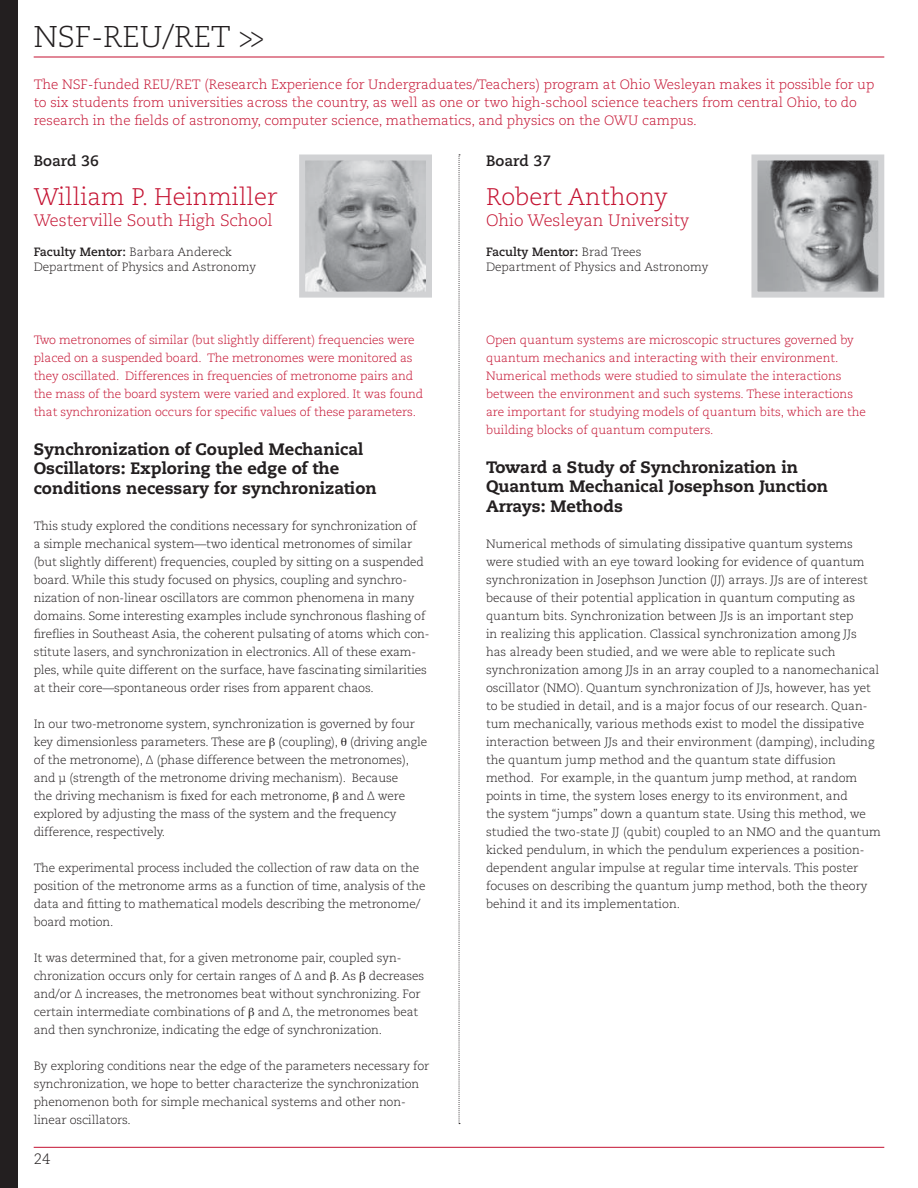
<style>
.page{position:relative;width:918px;height:1188px;background:#fff}
.page>*{position:absolute;margin:0;border:0;box-sizing:border-box;transform-origin:0 0}
.t1{font:300 30px "Caecilia LT Std";color:#231f20}
.t2{font:300 24px "Caecilia LT Std";color:#c41130}
.t3{font:800 16.5px/19.5px "Caecilia LT Std";color:#231f20}
.t4{font:300 16.5px "Caecilia LT Std";color:#c41130}
.t5{font:700 15px "Caecilia LT Std";color:#231f20}
.t6{font:300 15px "Caecilia LT Std";color:#231f20}
.t7{font:300 13.5px/18px "Caecilia LT Std";color:#c41130}
.t8{font:300 12px/18px "Caecilia LT Std";letter-spacing:-.01em;color:#231f20}
.t9{font:300 12px/18px "Caecilia LT Std";letter-spacing:-.01em;color:#c41130}
.s1{font-weight:700}
</style>
<div class="page">
<div style="left:0;top:0;width:17px;height:1188px;background:#231f20"></div>
<hr style="left:34px;top:57px;width:850px;height:1px;background:#c41130">
<hr style="left:34px;top:1147px;width:850px;height:1px;background:#c41130">
<img style="left:306px;top:161px;width:119px;height:130px">
<div style="left:299px;top:154px;width:133px;height:144px;border:6px solid #d1d2d4"></div>
<img style="left:758px;top:161px;width:119px;height:130px">
<div style="left:751px;top:154px;width:133px;height:144px;border:6px solid #d1d2d4"></div>
<svg style="left:459px;top:155px;width:1px;height:969px"></svg>
<h1 class="t1" style="left:34px;top:21px;width:232px">NSF-REU/RET &gt;&gt;</h1>
<p class="t7" style="left:34px;top:76px;width:842px">The NSF-funded REU/RET (Research Experience for Undergraduates/Teachers) program at Ohio Wesleyan makes it possible for up to six students from universities across the country, as well as one or two high-school science teachers from central Ohio, to do research in the fields of astronomy, computer science, mathematics, and physics on the OWU campus.</p>
<p class="t5" style="left:34px;top:153px;width:67px">Board 36</p>
<h2 class="t2" style="left:34px;top:185px;width:245px">William P. Heinmiller</h2>
<h3 class="t4" style="left:34px;top:212px;width:241px">Westerville South High School</h3>
<p class="t8" style="left:34px;top:245px;width:224px;line-height:15px"><span class="s1">Faculty Mentor:</span> Barbara Andereck<br>Department of Physics and Astronomy</p>
<p class="t9" style="left:34px;top:331px;width:391px">Two metronomes of similar (but slightly different) frequencies were placed on a suspended board. The metronomes were monitored as they oscillated. Differences in frequencies of metronome pairs and the mass of the board system were varied and explored. It was found that synchronization occurs for specific values of these parameters.</p>
<h3 class="t3" style="left:34px;top:440px;width:345px">Synchronization of Coupled Mechanical<br>Oscillators: Exploring the edge of the conditions necessary for synchronization</h3>
<p class="t8" style="left:34px;top:517px;width:397px">This study explored the conditions necessary for synchronization of<br>a simple mechanical system—two identical metronomes of similar (but slightly different) frequencies, coupled by sitting on a suspended board. While this study focused on physics, coupling and synchro&shy;nization of non-linear oscillators are common phenomena in many domains. Some interesting examples include synchronous flashing of fireflies in Southeast Asia, the coherent pulsating of atoms which con&shy;stitute lasers, and synchronization in electronics. All of these exam&shy;ples, while quite different on the surface, have fascinating similarities at their core—spontaneous order rises from apparent chaos.</p>
<p class="t8" style="left:34px;top:715px;width:395px">In our two-metronome system, synchronization is governed by four key dimensionless parameters. These are (coupling), (driving angle of the metronome), Δ (phase difference between the metronomes), and μ (strength of the metronome driving mechanism). Because<br>the driving mechanism is fixed for each metronome, and Δ were explored by adjusting the mass of the system and the frequency difference, respectively.</p>
<p class="t8" style="left:34px;top:859px;width:393px">The experimental process included the collection of raw data on the position of the metronome arms as a function of time, analysis of the data and fitting to mathematical models describing the metronome/ board motion.</p>
<p class="t8" style="left:34px;top:949px;width:392px">It was determined that, for a given metronome pair, coupled syn&shy;chronization occurs only for certain ranges of Δ and . As decreases and/or Δ increases, the metronomes beat without synchronizing. For certain intermediate combinations of and Δ, the metronomes beat and then synchronize, indicating the edge of synchronization.</p>
<p class="t8" style="left:34px;top:1057px;width:397px">By exploring conditions near the edge of the parameters necessary for synchronization, we hope to better characterize the synchronization phenomenon both for simple mechanical systems and other non&shy;linear oscillators.</p>
<p class="t6" style="left:34px;top:1152px;width:18px">24</p>
<p class="t5" style="left:486px;top:153px;width:67px">Board 37</p>
<h2 class="t2" style="left:486px;top:185px;width:183px">Robert Anthony</h2>
<h3 class="t4" style="left:486px;top:212px;width:205px">Ohio Wesleyan University</h3>
<p class="t8" style="left:486px;top:245px;width:224px;line-height:15px"><span class="s1">Faculty Mentor:</span> Brad Trees<br>Department of Physics and Astronomy</p>
<p class="t9" style="left:486px;top:331px;width:382px">Open quantum systems are microscopic structures governed by quantum mechanics and interacting with their environment.<br>Numerical methods were studied to simulate the interactions between the environment and such systems. These interactions are important for studying models of quantum bits, which are the building blocks of quantum computers.</p>
<h3 class="t3" style="left:486px;top:458px;width:344px">Toward a Study of Synchronization in<br>Quantum Mechanical Josephson Junction<br>Arrays: Methods</h3>
<p class="t8" style="left:486px;top:535px;width:396px">Numerical methods of simulating dissipative quantum systems were studied with an eye toward looking for evidence of quantum synchronization in Josephson Junction (JJ) arrays. JJs are of interest because of their potential application in quantum computing as quantum bits. Synchronization between JJs is an important step<br>in realizing this application. Classical synchronization among JJs<br>has already been studied, and we were able to replicate such synchronization among JJs in an array coupled to a nanomechanical oscillator (NMO). Quantum synchronization of JJs, however, has yet to be studied in detail, and is a major focus of our research. Quan&shy;tum mechanically, various methods exist to model the dissipative interaction between JJs and their environment (damping), including the quantum jump method and the quantum state diffusion method. For example, in the quantum jump method, at random points in time, the system loses energy to its environment, and<br>the system “jumps” down a quantum state. Using this method, we studied the two-state JJ (qubit) coupled to an NMO and the quantum kicked pendulum, in which the pendulum experiences a position&shy;dependent angular impulse at regular time intervals. This poster focuses on describing the quantum jump method, both the theory behind it and its implementation.</p>
</div>
